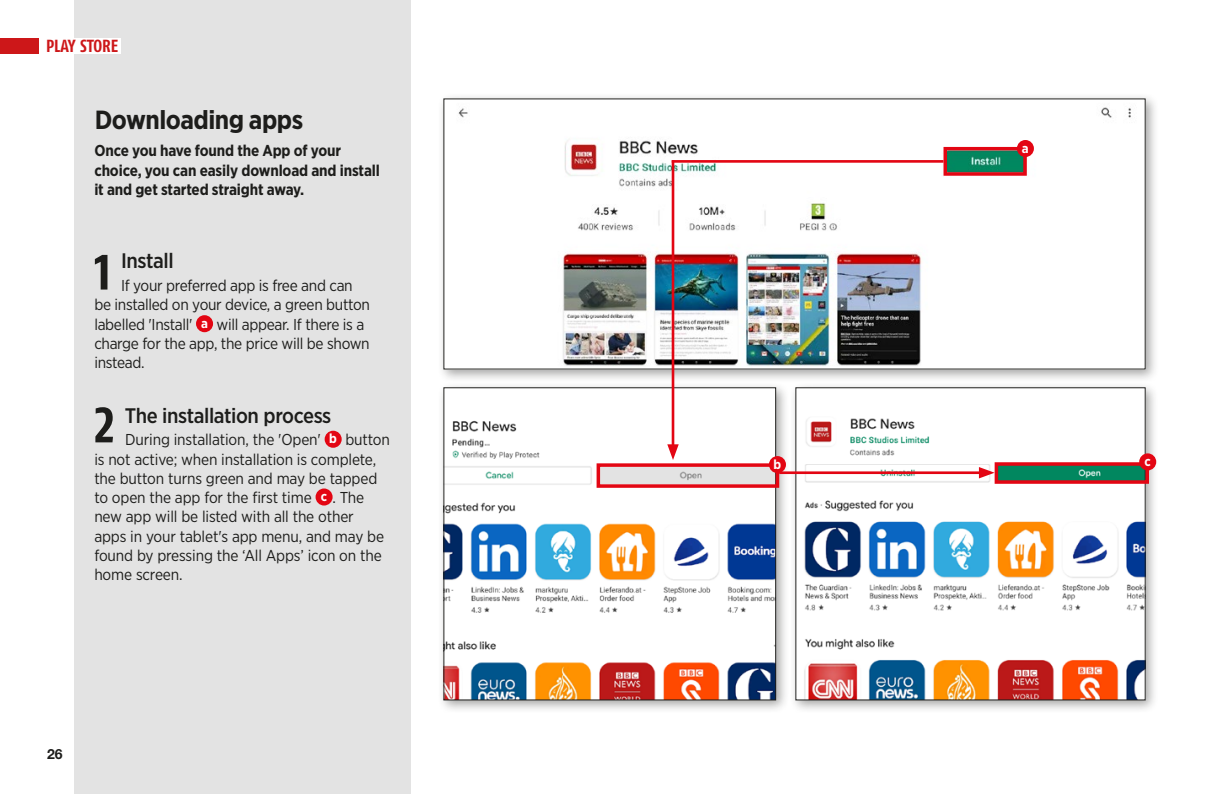
<style>
.page{position:relative;width:1216px;height:794px;background:#fff}
.page>*{position:absolute;margin:0;border:0;box-sizing:border-box;transform-origin:0 0}
.t1{font:700 52.5px "Fago Co Lf";color:#1d1d1b}
.t2{font:700 26.25px "Gotham Narrow";letter-spacing:-.02em;color:#1d1d1b}
.t3{font:500 21px "Gotham Narrow";letter-spacing:-.02em;color:#1d1d1b}
.t4{font:700 17.5px "Fago Co Lf";color:#cd1719}
.t5{font:15.75px/19.2px "Gotham Narrow";letter-spacing:-.01em;color:#1d1d1b}
.t6{font:700 15.75px/19.2px "Gotham Narrow";letter-spacing:-.01em;color:#1d1d1b}
.t7{font:700 14px "Helvetica Neue LT Pro";color:#1d1d1b}
.t8{font:700 13.3px "Gotham Narrow";color:#fff}
.s1{font-weight:700;font-size:13.3px;color:#fff}
</style>
<div class="page">
<div style="left:437px;top:92px;width:721px;height:291px;background:#1d1d1b;opacity:.4"></div>
<img style="left:445px;top:101px;width:698px;height:266px">
<div style="left:437px;top:381px;width:352px;height:332px;background:#1d1d1b;opacity:.4"></div>
<img style="left:445px;top:389px;width:329px;height:309px">
<div style="left:443px;top:387px;width:333px;height:313px;border:1px solid #1d1d1b"></div>
<div style="left:789px;top:381px;width:369px;height:332px;background:#1d1d1b;opacity:.4"></div>
<img style="left:797px;top:389px;width:346px;height:309px">
<div style="left:74px;top:0;width:336px;height:794px;background:#e3e3e3"></div>
<div style="left:196px;top:315px;width:17px;height:17px;background:#e30613;border-radius:50%"></div>
<div style="left:0;top:38px;width:120px;height:16px;background:#fff"></div>
<div style="left:0;top:38px;width:38px;height:16px;background:#cd1719"></div>
<div style="left:324px;top:431px;width:18px;height:17px;background:#e30613;border-radius:50%"></div>
<div style="left:315px;top:488px;width:17px;height:17px;background:#e30613;border-radius:50%"></div>
<div style="left:943px;top:147px;width:83px;height:29px;border:4px solid #e30613"></div>
<div style="left:596px;top:463px;width:183px;height:25px;border:4px solid #e30613"></div>
<div style="left:1016px;top:140px;width:17px;height:17px;background:#e30613;border-radius:50%"></div>
<div style="left:769px;top:456px;width:17px;height:17px;background:#e30613;border-radius:50%"></div>
<div style="left:994px;top:462px;width:154px;height:22px;border:4px solid #e30613"></div>
<div style="left:1139px;top:453px;width:17px;height:17px;background:#e30613;border-radius:50%"></div>
<hr style="left:671px;top:160px;width:272px;height:3px;background:#e30613">
<hr style="left:671px;top:160px;width:3px;height:289px;background:#e30613">
<svg style="left:667px;top:444px;width:11px;height:16px"></svg>
<hr style="left:779px;top:471px;width:204px;height:3px;background:#e30613">
<svg style="left:978px;top:467px;width:16px;height:11px"></svg>
<p class="t4" style="left:46px;top:36px;width:74px">PLAY STORE</p>
<h2 class="t2" style="left:95px;top:103px;width:210px">Downloading apps</h2>
<p class="t6" style="left:94px;top:141px;width:287px">Once you have found the App of your choice, you can easily download and install it and get started straight away.</p>
<h1 class="t1" style="left:94px;top:240px;width:18px">1</h1>
<h3 class="t3" style="left:121px;top:248px;width:54px">Install</h3>
<p class="t5" style="left:94px;top:276px;width:277px;text-indent:27px">If your preferred app is free and can be installed on your device, a green button labelled 'Install' <span class="s1">a</span> will appear. If there is a charge for the app, the price will be shown instead.</p>
<h1 class="t1" style="left:94px;top:393px;width:22px">2</h1>
<h3 class="t3" style="left:125px;top:402px;width:208px">The installation process</h3>
<p class="t5" style="left:94px;top:430px;width:297px;text-indent:31px">During installation, the 'Open' <span class="s1">b</span> button is not active; when installation is complete, the button turns green and may be tapped to open the app for the first time <span class="s1">c</span> . The new app will be listed with all the other<br>apps in your tablet's app menu, and may be found by pressing the ‘All Apps’ icon on the home screen.</p>
<p class="t7" style="left:47px;top:745px;width:17px">26</p>
<p class="t8" style="left:1021px;top:139px;width:8px">a</p>
<p class="t8" style="left:773px;top:455px;width:9px">b</p>
<p class="t8" style="left:1144px;top:453px;width:8px">c</p>
</div>
